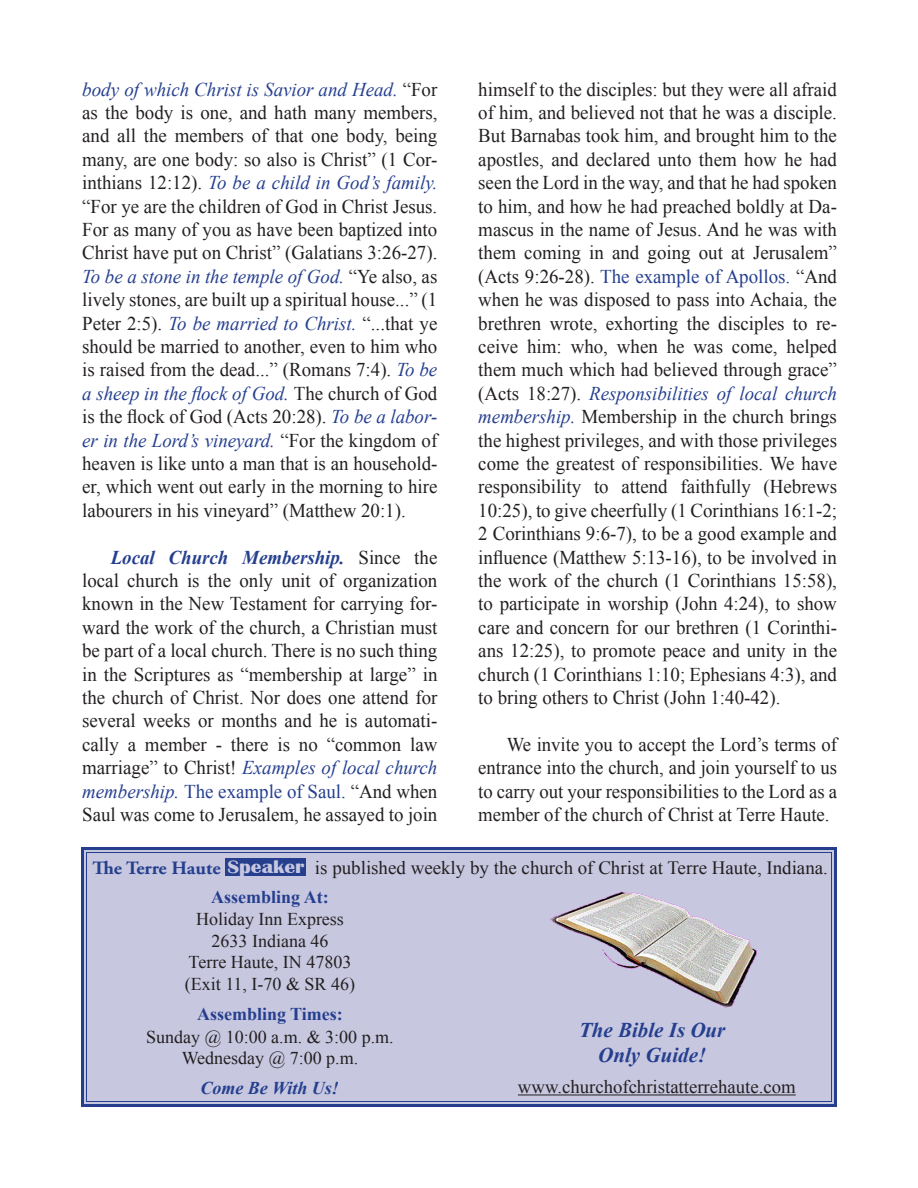
<style>
.page{position:relative;width:918px;height:1188px;background:#fff}
.page>*{position:absolute;margin:0;border:0;box-sizing:border-box;transform-origin:0 0}
.t1{font:italic 700 21px "Times New Roman";color:#253f8e}
.t2{font:19.5px/23.4px "Times New Roman";color:#231f20;text-align:justify}
.t3{font:19.5px/23.4px "Times New Roman";color:#231f20;text-align:justify;scale:.96 1}
.t4{font:18.75px "Times New Roman";color:#231f20}
.t5{font:700 18.75px "Adobe Garamond Pro";color:#253f8e;scale:1.04 1}
.t6{font:18px "Times New Roman";color:#231f20}
.t7{font:700 18px "Times New Roman";color:#253f8e}
.t8{font:italic 700 18px "Times New Roman";color:#253f8e}
.s1{font-style:italic;color:#253f8e}
.s2{font-weight:700;font-style:italic;color:#253f8e}
.s3{color:#253f8e}
.s4{font-family:"Britannic";color:#c7c7e0}
</style>
<div class="page">
<div style="left:81px;top:847px;width:756px;height:260px;background:#c7c7e0"></div>
<div style="left:86px;top:852px;width:746px;height:250px;border:1px solid #253f8e"></div>
<div style="left:225px;top:858px;width:81px;height:18px;background:#253f8e"></div>
<hr style="left:518px;top:1095px;width:278px;height:1px;background:#231f20">
<img style="left:550px;top:889px;width:231px;height:119px">
<p class="t2" style="left:82px;top:77px;width:357px"><span class="s1">body of which Christ is Savior and Head.</span> “For as the body is one, and hath many members, and all the members of that one body, being many, are one body: so also is Christ” (1 Cor&shy;inthians 12:12). <span class="s1">To be a child in God’s family. </span>“For ye are the children of God in Christ Jesus.<br>For as many of you as have been baptized into Christ have put on Christ” (Galatians 3:26-27).<br><span class="s1">To be a stone in the temple of God.</span> “Ye also, as lively stones, are built up a spiritual house...” (1<br>Peter 2:5). <span class="s1">To be married to Christ.</span> “...that ye should be married to another, even to him who is raised from the dead...” (Romans 7:4). <span class="s1">To be a sheep in the flock of God.</span> The church of God is the flock of God (Acts 20:28). <span class="s1">To be a labor&shy;er in the Lord’s vineyard.</span> “For the kingdom of heaven is like unto a man that is an household&shy;er, which went out early in the morning to hire labourers in his vineyard” (Matthew 20:1).</p>
<p class="t2" style="left:82px;top:545px;width:357px;text-indent:28px"><span class="s2">Local Church Membership.</span> Since the local church is the only unit of organization known in the New Testament for carrying for&shy;ward the work of the church, a Christian must be part of a local church. There is no such thing in the Scriptures as “membership at large” in the church of Christ. Nor does one attend for several weeks or months and he is automati&shy;cally a member - there is no “common law marriage” to Christ! <span class="s1">Examples of local church membership.</span> <span class="s3">The example of Saul.</span> “And when Saul was come to Jerusalem, he assayed to join</p>
<p class="t2" style="left:478px;top:77px;width:360px">himself to the disciples: but they were all afraid of him, and believed not that he was a disciple.<br>But Barnabas took him, and brought him to the apostles, and declared unto them how he had seen the Lord in the way, and that he had spoken to him, and how he had preached boldly at Da&shy;mascus in the name of Jesus. And he was with them coming in and going out at Jerusalem” (Acts 9:26-28). <span class="s3">The example of Apollos.</span> “And when he was disposed to pass into Achaia, the brethren wrote, exhorting the disciples to re&shy;ceive him: who, when he was come, helped them much which had believed through grace” (Acts 18:27). <span class="s1">Responsibilities of local church membership.</span> Membership in the church brings the highest privileges, and with those privileges come the greatest of responsibilities. We have responsibility to attend faithfully (Hebrews 10:25), to give cheerfully (1 Corinthians 16:1-2; 2 Corinthians 9:6-7), to be a good example and influence (Matthew 5:13-16), to be involved in the work of the church (1 Corinthians 15:58), to participate in worship (John 4:24), to show care and concern for our brethren (1 Corinthi&shy;ans 12:25), to promote peace and unity in the church (1 Corinthians 1:10; Ephesians 4:3), and to bring others to Christ (John 1:40-42).</p>
<p class="t3" style="left:478px;top:732px;width:375px;text-indent:28px">We invite you to accept the Lord’s terms of entrance into the church, and join yourself to us to carry out your responsibilities to the Lord as a member of the church of Christ at Terre Haute.</p>
<p class="t5" style="left:92px;top:857px;width:205px">The Terre Haute <span class="s4">Speaker</span></p>
<p class="t4" style="left:315px;top:855px;width:515px">is published weekly by the church of Christ at Terre Haute, Indiana.</p>
<p class="t7" style="left:211px;top:884px;width:119px">Assembling At:</p>
<p class="t6" style="left:196px;top:906px;width:149px">Holiday Inn Express</p>
<p class="t6" style="left:212px;top:928px;width:118px">2633 Indiana 46</p>
<p class="t6" style="left:189px;top:950px;width:164px">Terre Haute, IN 47803</p>
<p class="t6" style="left:185px;top:971px;width:172px">(Exit 11, I-70 &amp; SR 46)</p>
<p class="t7" style="left:197px;top:1001px;width:147px">Assembling Times:</p>
<p class="t6" style="left:146px;top:1024px;width:249px">Sunday @ 10:00 a.m. &amp; 3:00 p.m.</p>
<p class="t6" style="left:182px;top:1046px;width:178px">Wednesday @ 7:00 p.m.</p>
<p class="t8" style="left:200px;top:1076px;width:140px">Come Be With Us!</p>
<p class="t1" style="left:579px;top:1015px;width:148px">The Bible Is Our</p>
<p class="t1" style="left:598px;top:1040px;width:109px">Only Guide!</p>
<p class="t4" style="left:518px;top:1073px;width:279px">www.churchofchristatterrehaute.com</p>
</div>
